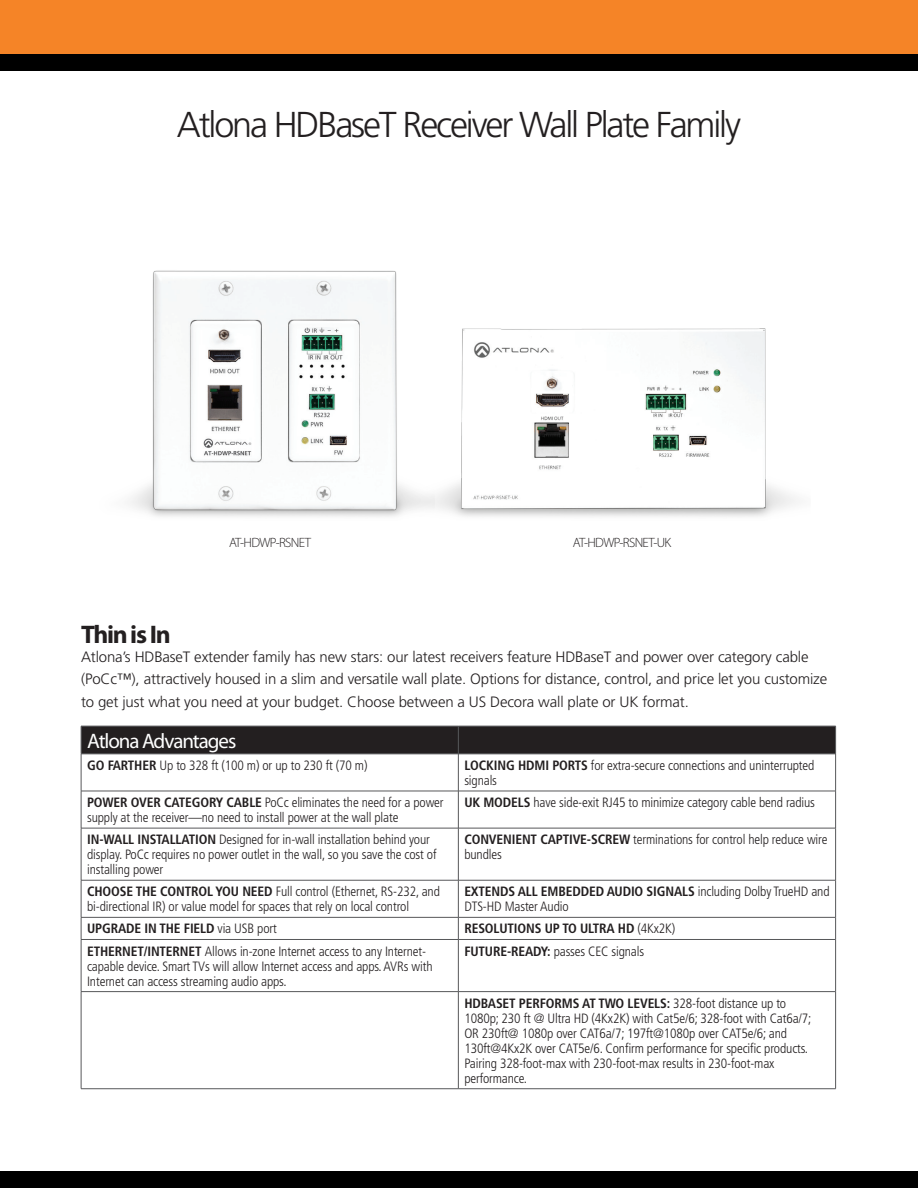
<style>
.page{position:relative;width:918px;height:1188px;background:#fff}
.page>*{position:absolute;margin:0;border:0;box-sizing:border-box;transform-origin:0 0}
.t1{font:300 36px "Frutiger LT Std";letter-spacing:-.06em;color:#231f20}
.t2{font:700 25.5px "Myriad Pro";letter-spacing:-.05em;color:#231f20}
.t3{font:21px "Myriad Pro";letter-spacing:-.05em;color:#fff}
.t4{font:300 15px/22.5px "Frutiger LT Std";letter-spacing:-.01em;color:#231f20}
.t5{font:300 condensed 13.5px/15px "Frutiger LT Std";letter-spacing:-.01em;color:#231f20}
.t6{font:700 condensed 13.5px "Frutiger LT Std";letter-spacing:-.01em;color:#231f20}
.t7{font:300 13.5px "Myriad Pro";letter-spacing:-.05em;color:#231f20}
.s1{font-weight:700}
.s2{font-weight:300}
</style>
<div class="page">
<div style="left:0;top:0;width:918px;height:55px;background:#f58427"></div>
<div style="left:0;top:55px;width:918px;height:16px;background:#000"></div>
<div style="left:0;top:1172px;width:918px;height:16px;background:#000"></div>
<img style="left:130px;top:270px;width:667px;height:247px">
<svg style="left:81px;top:726px;width:755px;height:28px;background:#262223"></svg>
<hr style="left:81px;top:754px;width:377px;height:1px;background:#57585a">
<hr style="left:81px;top:754px;width:1px;height:37px;background:#57585a">
<hr style="left:458px;top:754px;width:378px;height:1px;background:#57585a">
<hr style="left:458px;top:754px;width:1px;height:37px;background:#57585a">
<hr style="left:835px;top:754px;width:1px;height:37px;background:#57585a">
<hr style="left:81px;top:791px;width:377px;height:1px;background:#57585a">
<hr style="left:81px;top:791px;width:1px;height:37px;background:#57585a">
<hr style="left:458px;top:791px;width:378px;height:1px;background:#57585a">
<hr style="left:458px;top:791px;width:1px;height:37px;background:#57585a">
<hr style="left:835px;top:791px;width:1px;height:37px;background:#57585a">
<hr style="left:81px;top:828px;width:377px;height:1px;background:#57585a">
<hr style="left:81px;top:828px;width:1px;height:52px;background:#57585a">
<hr style="left:458px;top:828px;width:378px;height:1px;background:#57585a">
<hr style="left:458px;top:828px;width:1px;height:52px;background:#57585a">
<hr style="left:835px;top:828px;width:1px;height:52px;background:#57585a">
<hr style="left:81px;top:880px;width:377px;height:1px;background:#57585a">
<hr style="left:81px;top:880px;width:1px;height:37px;background:#57585a">
<hr style="left:458px;top:880px;width:378px;height:1px;background:#57585a">
<hr style="left:458px;top:880px;width:1px;height:37px;background:#57585a">
<hr style="left:835px;top:880px;width:1px;height:37px;background:#57585a">
<hr style="left:81px;top:917px;width:377px;height:1px;background:#57585a">
<svg style="left:81px;top:917px;width:1px;height:22px"></svg>
<hr style="left:458px;top:917px;width:378px;height:1px;background:#57585a">
<svg style="left:458px;top:917px;width:1px;height:22px"></svg>
<svg style="left:835px;top:917px;width:1px;height:22px"></svg>
<hr style="left:81px;top:939px;width:377px;height:1px;background:#57585a">
<hr style="left:81px;top:940px;width:1px;height:52px;background:#57585a">
<hr style="left:458px;top:939px;width:378px;height:1px;background:#57585a">
<hr style="left:458px;top:940px;width:1px;height:52px;background:#57585a">
<hr style="left:835px;top:940px;width:1px;height:52px;background:#57585a">
<hr style="left:81px;top:991px;width:377px;height:1px;background:#57585a">
<hr style="left:81px;top:992px;width:1px;height:97px;background:#57585a">
<hr style="left:458px;top:991px;width:378px;height:1px;background:#57585a">
<hr style="left:458px;top:992px;width:1px;height:97px;background:#57585a">
<hr style="left:835px;top:992px;width:1px;height:97px;background:#57585a">
<hr style="left:81px;top:1088px;width:377px;height:1px;background:#57585a">
<hr style="left:458px;top:1088px;width:378px;height:1px;background:#57585a">
<h1 class="t1" style="left:177px;top:104px;width:566px">Atlona HDBaseT Receiver Wall Plate Family</h1>
<p class="t7" style="left:229px;top:535px;width:83px">AT-HDWP-RSNET</p>
<p class="t7" style="left:573px;top:535px;width:100px">AT-HDWP-RSNET-UK</p>
<h2 class="t2" style="left:81px;top:618px;width:91px">Thin is In</h2>
<p class="t4" style="left:81px;top:645px;width:748px">Atlona’s HDBaseT extender family has new stars: our latest receivers feature HDBaseT and power over category cable (PoCc™), attractively housed in a slim and versatile wall plate. Options for distance, control, and price let you customize to get just what you need at your budget. Choose between a US Decora wall plate or UK format.</p>
<h3 class="t3" style="left:87px;top:728px;width:151px">Atlona Advantages</h3>
<p class="t5" style="left:87px;top:758px;width:282px"><span class="s1">GO FARTHER</span> Up to 328 ft (100 m) or up to 230 ft (70 m)</p>
<p class="t5" style="left:464px;top:758px;width:352px"><span class="s1">LOCKING HDMI PORTS</span> for extra-secure connections and uninterrupted signals</p>
<p class="t5" style="left:87px;top:795px;width:358px"><span class="s1">POWER OVER CATEGORY CABLE</span> PoCc eliminates the need for a power supply at the receiver—no need to install power at the wall plate</p>
<p class="t5" style="left:464px;top:795px;width:352px"><span class="s1">UK MODELS</span> have side-exit RJ45 to minimize category cable bend radius</p>
<p class="t5" style="left:87px;top:832px;width:351px"><span class="s1">IN-WALL INSTALLATION</span> Designed for in-wall installation behind your display. PoCc requires no power outlet in the wall, so you save the cost of installing power</p>
<p class="t5" style="left:464px;top:832px;width:365px"><span class="s1">CONVENIENT CAPTIVE-SCREW</span> terminations for control help reduce wire bundles</p>
<p class="t6" style="left:87px;top:884px;width:164px">CHOOSE THE CONTROL YOU NEED</p>
<p class="t5" style="left:87px;top:884px;width:354px;text-indent:189px">Full control (Ethernet, RS-232, and bi-directional IR) or value model for spaces that rely on local control</p>
<p class="t6" style="left:464px;top:884px;width:110px">EXTENDS ALL EM BEDDED</p>
<p class="t5" style="left:607px;top:884px;width:224px"><span class="s1">AUDIO SIGNALS</span> including Dolby TrueHD and</p>
<p class="t5" style="left:464px;top:899px;width:106px">DTS-HD Master Audio</p>
<p class="t6" style="left:87px;top:921px;width:114px">UPGRADE IN THE FIELD</p>
<p class="t5" style="left:218px;top:922px;width:61px">via USB port</p>
<p class="t6" style="left:464px;top:921px;width:213px">RESOLUTIONS UP TO ULTRA HD <span class="s2">(4Kx2K)</span></p>
<p class="t5" style="left:87px;top:944px;width:347px"><span class="s1">ETHERNET/INTERNET</span> Allows in-zone Internet access to any Internet&shy;capable device. Smart TVs will allow Internet access and apps. AVRs with<br>Internet can access streaming audio apps.</p>
<p class="t5" style="left:464px;top:944px;width:181px"><span class="s1">FUTURE-READY:</span> passes CEC signals</p>
<p class="t5" style="left:464px;top:996px;width:349px"><span class="s1">HDBASET PERFORMS AT TWO LEVELS:</span> 328-foot distance up to 1080p; 230 ft @ Ultra HD (4Kx2K) with Cat5e/6; 328-foot with Cat6a/7; OR 230ft@ 1080p over CAT6a/7; 197ft@1080p over CAT5e/6; and 130ft@4Kx2K over CAT5e/6. Confirm performance for specific products.<br>Pairing 328-foot-max with 230-foot-max results in 230-foot-max performance.</p>
</div>
